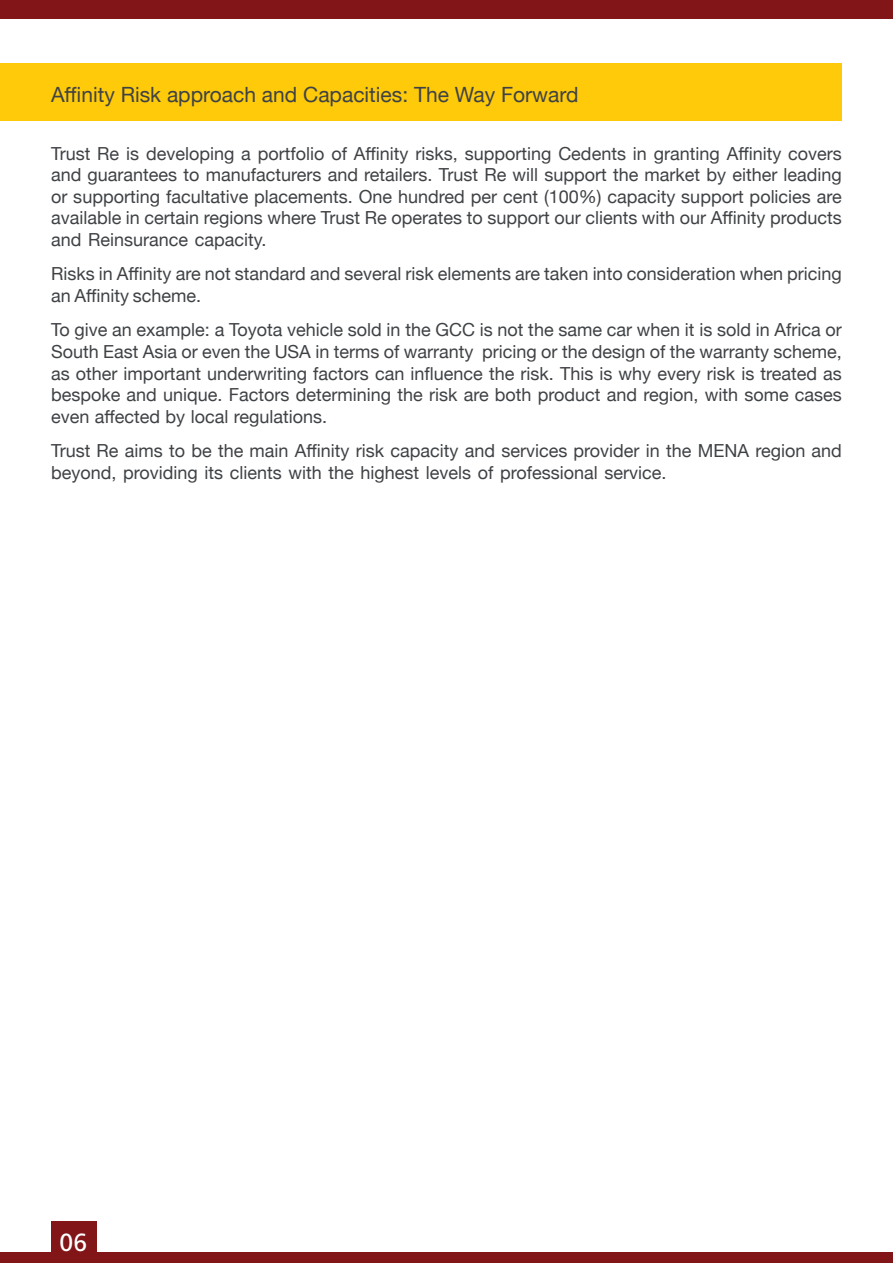
<style>
.page{position:relative;width:893px;height:1263px;background:#fff}
.page>*{position:absolute;margin:0;border:0;box-sizing:border-box;transform-origin:0 0}
.t1{font:24.75px "Frutiger";color:#fff}
.t2{font:21px "Helvetica Neue";color:#3f4245}
.t3{font:18px/21.6px "Helvetica Neue";color:#3f4245;text-align:justify}
</style>
<div class="page">
<div style="left:0;top:0;width:893px;height:18px;background:#811518"></div>
<div style="left:0;top:1253px;width:893px;height:10px;background:#811518"></div>
<div style="left:51px;top:1221px;width:46px;height:42px;background:#811518"></div>
<div style="left:0;top:64px;width:842px;height:57px;background:#feca0a"></div>
<p class="t2" style="left:51px;top:80px;width:529px">Affinity Risk approach and Capacities: The Way Forward</p>
<p class="t3" style="left:51px;top:143px;width:792px">Trust Re is developing a portfolio of Affinity risks, supporting Cedents in granting Affinity covers and guarantees to manufacturers and retailers. Trust Re will support the market by either leading or supporting facultative placements. One hundred per cent (100%) capacity support policies are available in certain regions where Trust Re operates to support our clients with our Affinity products and Reinsurance capacity.</p>
<p class="t3" style="left:51px;top:264px;width:792px">Risks in Affinity are not standard and several risk elements are taken into consideration when pricing an Affinity scheme.</p>
<p class="t3" style="left:51px;top:320px;width:792px">To give an example: a Toyota vehicle sold in the GCC is not the same car when it is sold in Africa or South East Asia or even the USA in terms of warranty pricing or the design of the warranty scheme, as other important underwriting factors can influence the risk. This is why every risk is treated as bespoke and unique. Factors determining the risk are both product and region, with some cases even affected by local regulations.</p>
<p class="t3" style="left:51px;top:441px;width:792px">Trust Re aims to be the main Affinity risk capacity and services provider in the MENA region and beyond, providing its clients with the highest levels of professional service.</p>
<h1 class="t1" style="left:60px;top:1227px;width:29px">06</h1>
</div>
